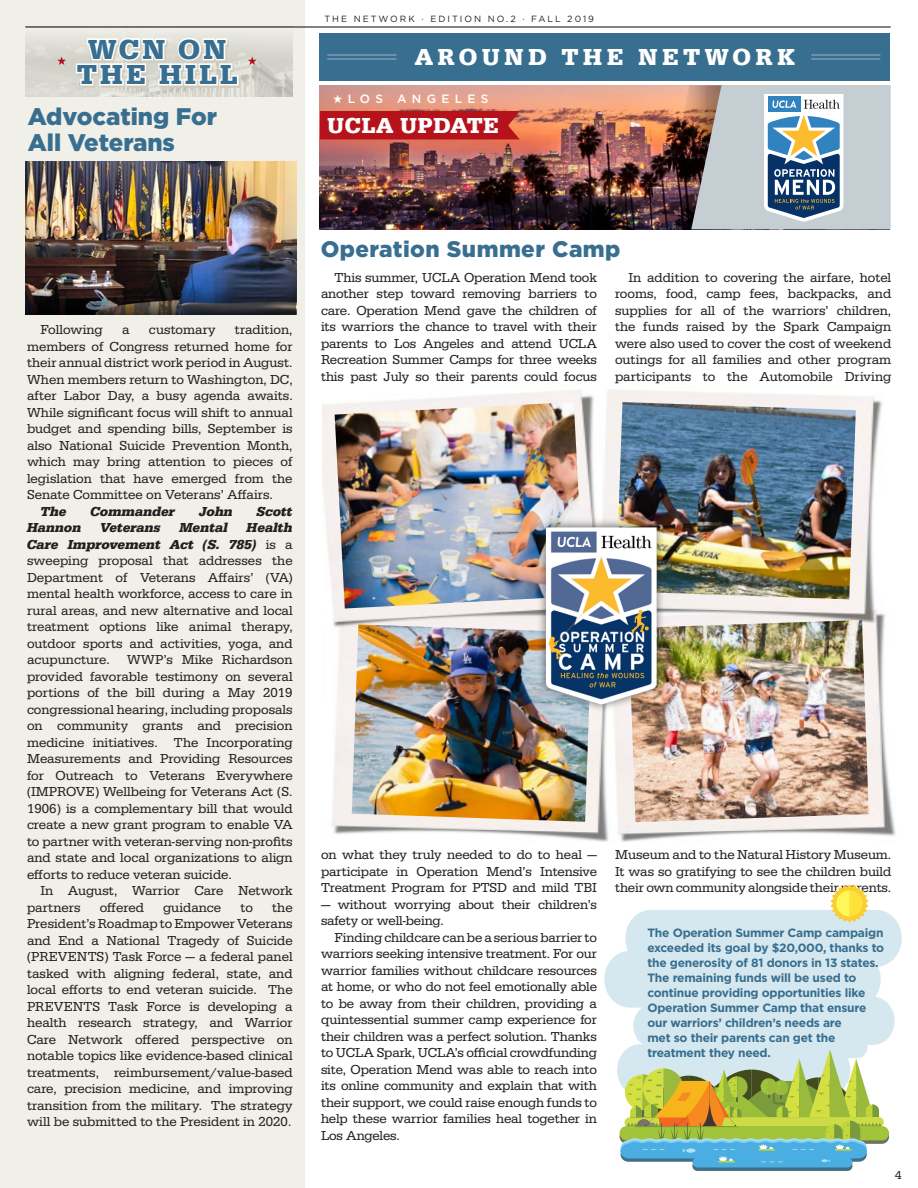
<style>
.page{position:relative;width:918px;height:1188px;background:#fff}
.page>*{position:absolute;margin:0;border:0;box-sizing:border-box;transform-origin:0 0}
.t1{font:700 28.5px "Serifa";letter-spacing:.1em;color:#386e8f}
.t2{font:900 24px "Gotham";color:#386e8f}
.t3{font:700 24px "Serifa";letter-spacing:.18em;color:#fff}
.t4{font:900 22.5px "Gotham";letter-spacing:.02em;color:#386e8f}
.t5{font:700 22.5px "Serifa";letter-spacing:.02em;color:#fff}
.t6{font:13.5px/16.5px "Serifa";color:#231f20;text-align:justify}
.t7{font:italic 700 13.5px "Serifa";color:#231f20}
.t8{font:700 12px/15px "Gotham";letter-spacing:-.02em;color:#386e8f}
.t9{font:500 12px "Gotham";letter-spacing:.44em;color:#fff}
.t10{font:12px "Serifa";color:#231f20}
.t11{font:9px "Gotham";letter-spacing:.22em;color:#231f20}
.s1{font-weight:700;font-style:italic}
</style>
<div class="page">
<div style="left:0;top:0;width:305px;height:1188px;background:#f0efe8"></div>
<img style="left:25px;top:61px;width:268px;height:35px">
<div style="left:320px;top:33px;width:570px;height:48px;background:#386e8f"></div>
<hr style="left:327px;top:54px;width:69px;height:2px;background:#6a90ac">
<hr style="left:327px;top:58px;width:69px;height:2px;background:#6a90ac">
<hr style="left:811px;top:54px;width:69px;height:2px;background:#6a90ac">
<hr style="left:811px;top:58px;width:69px;height:2px;background:#6a90ac">
<img style="left:320px;top:85px;width:339px;height:144px">
<div style="left:320px;top:111px;width:200px;height:28px;background:#b5121b"></div>
<img style="left:659px;top:85px;width:232px;height:144px">
<img style="left:25px;top:161px;width:271px;height:125px">
<svg style="left:25px;top:35px;width:268px;height:26px;fill:#dddcd5"></svg>
<svg style="left:74px;top:36px;width:168px;height:59px"></svg>
<svg style="left:57px;top:56px;width:9px;height:9px"></svg>
<svg style="left:248px;top:56px;width:9px;height:9px"></svg>
<img style="left:25px;top:286px;width:271px;height:29px">
<hr style="left:25px;top:26px;width:866px;height:2px;background:#231f20">
<img style="left:323px;top:390px;width:573px;height:452px">
<img style="left:335px;top:402px;width:249px;height:207px">
<img style="left:629px;top:620px;width:240px;height:202px">
<img style="left:352px;top:624px;width:240px;height:198px">
<img style="left:616px;top:402px;width:240px;height:197px">
<div style="left:536px;top:517px;width:129px;height:196px;background:#231f20;opacity:.75"></div>
<img style="left:540px;top:522px;width:129px;height:196px">
<svg style="left:604px;top:910px;width:298px;height:173px;background:#daeaf1"></svg>
<svg style="left:830px;top:884px;width:39px;height:39px"></svg>
<svg style="left:692px;top:1161px;width:161px;height:10px"></svg>
<svg style="left:620px;top:1049px;width:269px;height:118px;background:#acc68f"></svg>
<p class="t1" style="left:88px;top:32px;width:140px">WCN ON</p>
<p class="t1" style="left:77px;top:58px;width:163px">THE HILL</p>
<p class="t2" style="left:28px;top:102px;width:191px">Advocating For</p>
<p class="t2" style="left:28px;top:128px;width:149px">All Veterans</p>
<p class="t11" style="left:324px;top:14px;width:271px">THE NETWORK · EDITION NO.2 · FALL 2019</p>
<p class="t3" style="left:415px;top:42px;width:382px">AROUND THE NETWORK</p>
<p class="t9" style="left:333px;top:92px;width:157px">★LOS ANGELES</p>
<p class="t5" style="left:327px;top:112px;width:173px">UCLA UPDATE</p>
<p class="t6" style="left:27px;top:322px;width:267px;text-indent:208px">tradition, members of Congress returned home for their annual district work period in August.<br>When members return to Washington, DC, after Labor Day, a busy agenda awaits.<br>While significant focus will shift to annual budget and spending bills, September is also National Suicide Prevention Month, which may bring attention to pieces of legislation that have emerged from the Senate Committee on Veterans’ Affairs.</p>
<p class="t7" style="left:40px;top:503px;width:28px">The</p>
<p class="t7" style="left:90px;top:503px;width:86px">Commander</p>
<p class="t7" style="left:199px;top:503px;width:35px">John</p>
<p class="t7" style="left:257px;top:503px;width:37px">Scott</p>
<p class="t7" style="left:27px;top:520px;width:56px">Hannon</p>
<p class="t7" style="left:100px;top:520px;width:62px">Veterans</p>
<p class="t7" style="left:179px;top:520px;width:50px">Mental</p>
<p class="t6" style="left:40px;top:322px;width:64px">Following</p>
<p class="t6" style="left:122px;top:322px;width:9px">a</p>
<p class="t6" style="left:149px;top:322px;width:68px">customary</p>
<p class="t6" style="left:27px;top:520px;width:267px;text-indent:220px"><span class="s1">Health Care Improvement Act (S. 785)</span> is a sweeping proposal that addresses the Department of Veterans Affairs’ (VA) mental health workforce, access to care in rural areas, and new alternative and local treatment options like animal therapy, outdoor sports and activities, yoga, and acupuncture.</p>
<p class="t6" style="left:27px;top:652px;width:267px;text-indent:100px">WWP’s Mike Richardson provided favorable testimony on several portions of the bill during a May 2019 congressional hearing, including proposals on community grants and precision medicine initiatives. The Incorporating Measurements and Providing Resources for Outreach to Veterans Everywhere (IMPROVE) Wellbeing for Veterans Act (S.<br>1906) is a complementary bill that would create a new grant program to enable VA to partner with veteran-serving non-profits and state and local organizations to align efforts to reduce veteran suicide.</p>
<p class="t6" style="left:27px;top:883px;width:267px;text-indent:14px">In August, Warrior Care Network partners</p>
<p class="t6" style="left:100px;top:899px;width:46px">offered</p>
<p class="t6" style="left:163px;top:899px;width:60px">guidance</p>
<p class="t6" style="left:240px;top:899px;width:14px">to</p>
<p class="t6" style="left:27px;top:899px;width:267px;text-indent:245px">the President’s Roadmap to Empower Veterans and End a National Tragedy of Suicide (PREVENTS) Task Force — a federal panel tasked with aligning federal, state, and local efforts to end veteran suicide. The PREVENTS Task Force is developing a health research strategy, and Warrior Care Network offered perspective on notable topics like evidence-based clinical treatments, reimbursement/value-based care, precision medicine, and improving transition from the military. The strategy will be submitted to the President in 2020.</p>
<p class="t4" style="left:321px;top:236px;width:301px">Operation Summer Camp</p>
<p class="t6" style="left:321px;top:269px;width:278px;text-indent:14px">This summer, UCLA Operation Mend took another step toward removing barriers to care. Operation Mend gave the children of its warriors the chance to travel with their parents to Los Angeles and attend UCLA Recreation Summer Camps for three weeks this past July so their parents could focus</p>
<p class="t6" style="left:615px;top:269px;width:278px;text-indent:14px">In addition to covering the airfare, hotel rooms, food, camp fees, backpacks, and supplies for all of the warriors’ children, the funds raised by the Spark Campaign were also used to cover the cost of weekend outings for all families and other program participants to the Automobile Driving</p>
<p class="t6" style="left:321px;top:847px;width:278px">on what they truly needed to do to heal — participate in Operation Mend’s Intensive Treatment Program for PTSD and mild TBI</p>
<p class="t6" style="left:321px;top:896px;width:278px">— without worrying about their children’s safety or well-being.</p>
<p class="t6" style="left:321px;top:929px;width:278px;text-indent:14px">Finding childcare can be a serious barrier to warriors seeking intensive treatment. For our warrior families without childcare resources at home, or who do not feel emotionally able to be away from their children, providing a quintessential summer camp experience for their children was a perfect solution. Thanks to UCLA Spark, UCLA’s official crowdfunding site, Operation Mend was able to reach into its online community and explain that with their support, we could raise enough funds to help these warrior families heal together in Los Angeles.</p>
<p class="t6" style="left:615px;top:847px;width:278px">Museum and to the Natural History Museum.<br>It was so gratifying to see the children build their own community alongside their parents.</p>
<p class="t8" style="left:647px;top:925px;width:238px">The Operation Summer Camp campaign exceeded its goal by $20,000, thanks to the generosity of 81 donors in 13 states.<br>The remaining funds will be used to continue providing opportunities like Operation Summer Camp that ensure</p>
<p class="t8" style="left:647px;top:1015px;width:196px">our warriors’ children’s needs are</p>
<p class="t8" style="left:647px;top:1030px;width:189px">met so their parents can get the treatment they need.</p>
<p class="t10" style="left:895px;top:1168px;width:8px">4</p>
</div>
